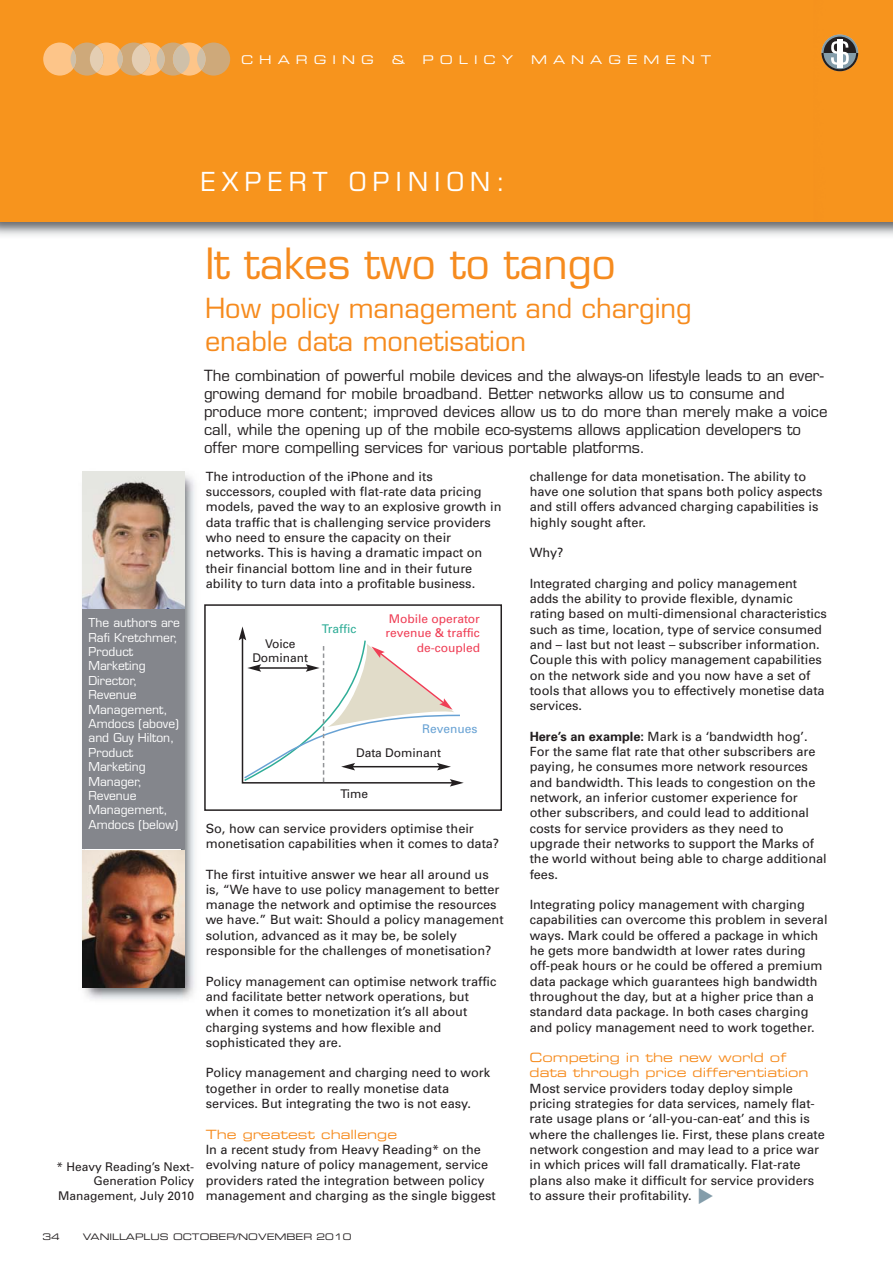
<style>
.page{position:relative;width:893px;height:1263px;background:#fff}
.page>*{position:absolute;margin:0;border:0;box-sizing:border-box;transform-origin:0 0}
.t1{font:42px "Eurostile";color:#f68b1e}
.t2{font:27px/32.4px "Eurostile";color:#f68b1e}
.t3{font:25.5px "Eurostile";letter-spacing:.25em;color:#fff}
.t4{font:15px/18px "Eurostile";color:#231f20}
.t5{font:12.75px/15.3px "Univers";color:#231f20}
.t6{font:12.75px/15.3px "Eurostile Extended Two";color:#f68b1e}
.t7{font:12px/14.4px "Eurostile";color:#fff}
.t8{font:12px/14.4px "Univers";color:#231f20;text-align:right}
.t9{font:12px/14.4px "Univers";color:#ef3f56;text-align:right}
.t10{font:12px "Eurostile Extended Two";letter-spacing:.5em;color:#fff}
.t11{font:12px "Univers";color:#68a2d4}
.t12{font:12px "Univers";color:#2fad97}
.t13{font:9px "Eurostile Extended Two";color:#231f20}
.s1{font-weight:700}
</style>
<div class="page">
<img style="left:0;top:221px;width:892px;height:15px">
<div style="left:0;top:0;width:892px;height:221px;background:#f7941d"></div>
<svg style="left:820px;top:33px;width:39px;height:39px"></svg>
<hr style="left:837px;top:39px;width:2px;height:28px;background:#fff">
<hr style="left:840px;top:39px;width:2px;height:28px;background:#fff">
<img style="left:43px;top:43px;width:30px;height:33px">
<img style="left:73px;top:43px;width:24px;height:33px">
<img style="left:70px;top:50px;width:6px;height:18px;border-radius:50%">
<img style="left:97px;top:43px;width:23px;height:33px">
<img style="left:90px;top:46px;width:14px;height:26px">
<img style="left:120px;top:43px;width:21px;height:33px">
<img style="left:117px;top:50px;width:6px;height:18px;border-radius:50%">
<img style="left:141px;top:43px;width:20px;height:33px">
<img style="left:132px;top:44px;width:18px;height:30px">
<img style="left:181px;top:43px;width:20px;height:33px">
<img style="left:161px;top:43px;width:20px;height:33px">
<img style="left:157px;top:48px;width:8px;height:22px;border-radius:50%">
<img style="left:173px;top:45px;width:17px;height:29px">
<img style="left:201px;top:43px;width:29px;height:33px">
<img style="left:197px;top:48px;width:9px;height:22px;border-radius:50%">
<img style="left:82px;top:471px;width:113px;height:529px">
<img style="left:82px;top:472px;width:102px;height:138px">
<img style="left:82px;top:850px;width:102px;height:138px">
<div style="left:82px;top:610px;width:102px;height:239px;background:#84868c"></div>
<div style="left:204px;top:604px;width:298px;height:207px;border:2px solid #231f20"></div>
<svg style="left:239px;top:626px;width:224px;height:161px"></svg>
<p class="t10" style="left:241px;top:56px;width:134px">CHARGING</p>
<p class="t10" style="left:391px;top:56px;width:15px">&amp;</p>
<p class="t10" style="left:422px;top:56px;width:92px">POLICY</p>
<p class="t10" style="left:531px;top:56px;width:182px">MANAGEMENT</p>
<h3 class="t3" style="left:201px;top:171px;width:305px">EXPERT OPINION:</h3>
<p class="t7" style="left:88px;top:617px;width:93px">The authors are<br>Rafi Kretchmer,<br>Product<br>Marketing<br>Director,<br>Revenue<br>Management,<br>Amdocs (above) and Guy Hilton,<br>Product<br>Marketing<br>Manager,<br>Revenue<br>Management,<br>Amdocs (below)</p>
<p class="t8" style="left:56px;top:1160px;width:139px">* Heavy Reading’s Next-<br>Generation Policy<br>Management, July 2010</p>
<h1 class="t1" style="left:205px;top:248px;width:412px">It takes two to tango</h1>
<h2 class="t2" style="left:205px;top:295px;width:488px">How policy management and charging enable data monetisation</h2>
<p class="t4" style="left:204px;top:368px;width:625px">The combination of powerful mobile devices and the always-on lifestyle leads to an ever&shy;growing demand for mobile broadband. Better networks allow us to consume and produce more content; improved devices allow us to do more than merely make a voice call, while the opening up of the mobile eco-systems allows application developers to offer more compelling services for various portable platforms.</p>
<p class="t5" style="left:206px;top:470px;width:297px">The introduction of the iPhone and its successors, coupled with flat-rate data pricing models, paved the way to an explosive growth in data traffic that is challenging service providers who need to ensure the capacity on their networks. This is having a dramatic impact on their financial bottom line and in their future ability to turn data into a profitable business.</p>
<p class="t8" style="left:252px;top:637px;width:57px;text-align:center">Voice<br>Dominant</p>
<p class="t12" style="left:322px;top:625px;width:36px">Traffic</p>
<p class="t9" style="left:385px;top:612px;width:96px">Mobile operator revenue &amp; traffic de-coupled</p>
<p class="t11" style="left:422px;top:724px;width:57px">Revenues</p>
<p class="t8" style="left:356px;top:746px;width:87px">Data Dominant</p>
<p class="t8" style="left:340px;top:787px;width:29px">Time</p>
<p class="t5" style="left:206px;top:822px;width:295px">So, how can service providers optimise their monetisation capabilities when it comes to data?</p>
<p class="t5" style="left:206px;top:867px;width:299px">The first intuitive answer we hear all around us is, “We have to use policy management to better manage the network and optimise the resources we have.” But wait: Should a policy management solution, advanced as it may be, be solely responsible for the challenges of monetisation?</p>
<p class="t5" style="left:206px;top:975px;width:292px">Policy management can optimise network traffic and facilitate better network operations, but when it comes to monetization it’s all about charging systems and how flexible and sophisticated they are.</p>
<p class="t5" style="left:206px;top:1066px;width:286px">Policy management and charging need to work together in order to really monetise data services. But integrating the two is not easy.</p>
<p class="t6" style="left:206px;top:1128px;width:193px">The greatest challenge</p>
<p class="t5" style="left:206px;top:1143px;width:291px">In a recent study from Heavy Reading* on the evolving nature of policy management, service providers rated the integration between policy management and charging as the single biggest</p>
<p class="t5" style="left:529px;top:470px;width:294px">challenge for data monetisation. The ability to have one solution that spans both policy aspects and still offers advanced charging capabilities is highly sought after.</p>
<p class="t5" style="left:529px;top:546px;width:35px">Why?</p>
<p class="t5" style="left:529px;top:577px;width:299px">Integrated charging and policy management adds the ability to provide flexible, dynamic rating based on multi-dimensional characteristics such as time, location, type of service consumed and – last but not least – subscriber information.<br>Couple this with policy management capabilities on the network side and you now have a set of tools that allows you to effectively monetise data services.</p>
<p class="t5" style="left:529px;top:730px;width:298px"><span class="s1">Here’s an example:</span> Mark is a ‘bandwidth hog’.<br>For the same flat rate that other subscribers are paying, he consumes more network resources and bandwidth. This leads to congestion on the network, an inferior customer experience for other subscribers, and could lead to additional costs for service providers as they need to upgrade their networks to support the Marks of the world without being able to charge additional fees.</p>
<p class="t5" style="left:529px;top:898px;width:299px">Integrating policy management with charging capabilities can overcome this problem in several ways. Mark could be offered a package in which he gets more bandwidth at lower rates during off-peak hours or he could be offered a premium data package which guarantees high bandwidth throughout the day, but at a higher price than a standard data package. In both cases charging and policy management need to work together.</p>
<p class="t6" style="left:529px;top:1051px;width:280px">Competing in the new world of data through price differentiation</p>
<p class="t5" style="left:529px;top:1082px;width:296px">Most service providers today deploy simple pricing strategies for data services, namely flat&shy;rate usage plans or ‘all-you-can-eat’ and this is where the challenges lie. First, these plans create network congestion and may lead to a price war in which prices will fall dramatically. Flat-rate plans also make it difficult for service providers to assure their profitability.</p>
<p class="t13" style="left:43px;top:1233px;width:19px">34</p>
<p class="t13" style="left:83px;top:1233px;width:270px">VANILLAPLUS OCTOBER/NOVEMBER 2010</p>
</div>
